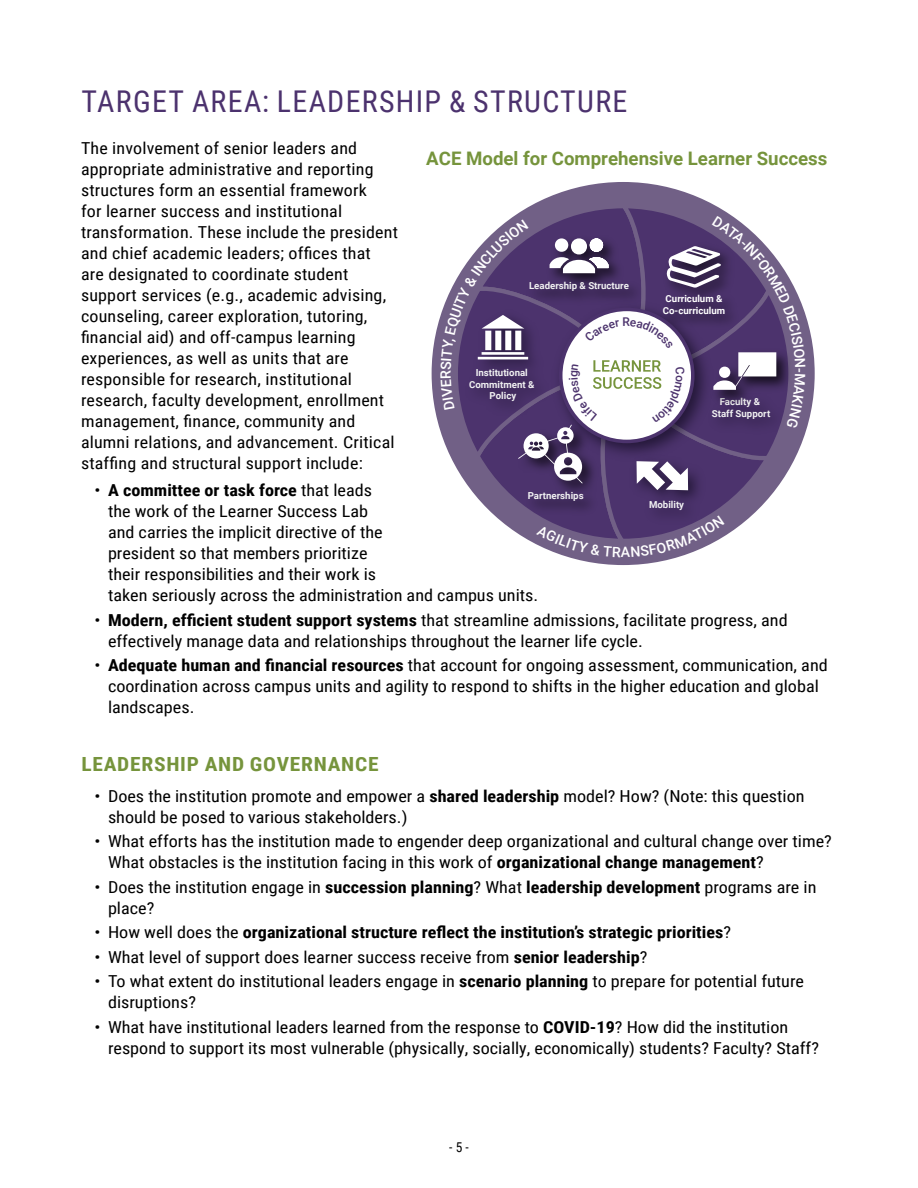
<style>
.page{position:relative;width:918px;height:1188px;background:#fff}
.page>*{position:absolute;margin:0;border:0;box-sizing:border-box;transform-origin:0 0}
.t1{font:30px "Roboto Condensed";letter-spacing:.045em;color:#4c326e}
.t2{font:700 19.5px "Roboto Condensed";letter-spacing:.035em;color:#76943c;scale:1.1 1}
.t3{font:700 18.6px "Roboto";color:#76943c}
.t4{font:16.5px/21px "Roboto Condensed";color:#000;scale:1.1 1}
.t5{font:16.5px/21px "Roboto Condensed";color:#000;scale:1.09 1}
.t6{font:700 16.5px "Roboto Condensed";color:#000;scale:1.1 1}
.t7{font:500 14.25px "Roboto";color:#fff}
.t8{font:13.5px "Roboto Condensed";color:#000}
.t9{font:700 9.6px/11.6px "Roboto";color:#f1f1f2;text-align:center}
.t10{font:700 9.6px/11.6px "Roboto";color:#fff}
.s1{font-weight:700}
.s2{font-weight:400}
</style>
<div class="page">
<div style="left:432px;top:182px;width:383px;height:383px;background:#716086;border-radius:50%"></div>
<svg style="left:441px;top:202px;width:364px;height:355px"></svg>
<h1 class="t1" style="left:82px;top:81px;width:547px">TARGET AREA: LEADERSHIP &amp; STRUCTURE</h1>
<p class="t5" style="left:81px;top:137px;width:292px">The involvement of senior leaders and appropriate administrative and reporting structures form an essential framework<br>for learner success and institutional transformation. These include the president and chief academic leaders; offices that<br>are designated to coordinate student support services (e.g., academic advising, counseling, career exploration, tutoring, financial aid) and off-campus learning experiences, as well as units that are responsible for research, institutional research, faculty development, enrollment management, finance, community and alumni relations, and advancement. Critical staffing and structural support include:</p>
<p class="t4" style="left:108px;top:479px;width:393px;text-indent:-14px">• <span class="s1">A committee or task force</span> that leads<br>the work of the Learner Success Lab<br>and carries the implicit directive of the<br>president so that members prioritize<br>their responsibilities and their work is<br>taken seriously across the administration and campus units.</p>
<p class="t4" style="left:108px;top:609px;width:619px;text-indent:-14px">• <span class="s1">Modern, efficient student support systems</span> that streamline admissions, facilitate progress, and effectively manage data and relationships throughout the learner life cycle.</p>
<p class="t4" style="left:108px;top:654px;width:656px;text-indent:-14px">• <span class="s1">Adequate human and financial resources</span> that account for ongoing assessment, communication, and coordination across campus units and agility to respond to shifts in the higher education and global landscapes.</p>
<p class="t2" style="left:81px;top:750px;width:272px">LEADERSHIP AND GOVERNANCE</p>
<p class="t4" style="left:108px;top:785px;width:635px;text-indent:-14px">• Does the institution promote and empower a <span class="s1">shared leadership</span> model? How? (Note: this question should be posed to various stakeholders.)</p>
<p class="t4" style="left:108px;top:830px;width:660px;text-indent:-14px">• What efforts has the institution made to engender deep organizational and cultural change over time?<br>What obstacles is the institution facing in this work of <span class="s1">organizational change management</span>?</p>
<p class="t4" style="left:108px;top:876px;width:646px;text-indent:-14px">• Does the institution engage in <span class="s1">succession planning</span>? What <span class="s1">leadership development</span> programs are in place?</p>
<p class="t6" style="left:94px;top:921px;width:580px"><span class="s2">• How well does the</span> organizational structure reflect the institution’s strategic priorities<span class="s2">?</span></p>
<p class="t4" style="left:94px;top:946px;width:504px">• What level of support does learner success receive from <span class="s1">senior leadership</span>?</p>
<p class="t4" style="left:108px;top:970px;width:634px;text-indent:-14px">• To what extent do institutional leaders engage in <span class="s1">scenario planning</span> to prepare for potential future disruptions?</p>
<p class="t4" style="left:108px;top:1016px;width:648px;text-indent:-14px">• What have institutional leaders learned from the response to <span class="s1">COVID-19</span>? How did the institution respond to support its most vulnerable (physically, socially, economically) students? Faculty? Staff?</p>
<p class="t3" style="left:426px;top:145px;width:403px">ACE Model for Comprehensive Learner Success</p>
<p class="t9" style="left:529px;top:279px;width:101px">Leadership &amp; Structure</p>
<p class="t10" style="left:663px;top:293px;width:64px">Curriculum &amp;<br>Co-curriculum</p>
<p class="t7" style="left:810px;top:368px;width:6px;rotate:90deg">-</p>
<p class="t9" style="left:469px;top:367px;width:67px">Institutional<br>Commitment &amp;<br>Policy</p>
<p class="t9" style="left:712px;top:396px;width:60px">Faculty &amp;<br>Staff Support</p>
<p class="t9" style="left:528px;top:490px;width:57px">Partnerships</p>
<p class="t9" style="left:649px;top:499px;width:37px">Mobility</p>
<p class="t8" style="left:449px;top:1138px;width:21px">- 5 -</p>
</div>
